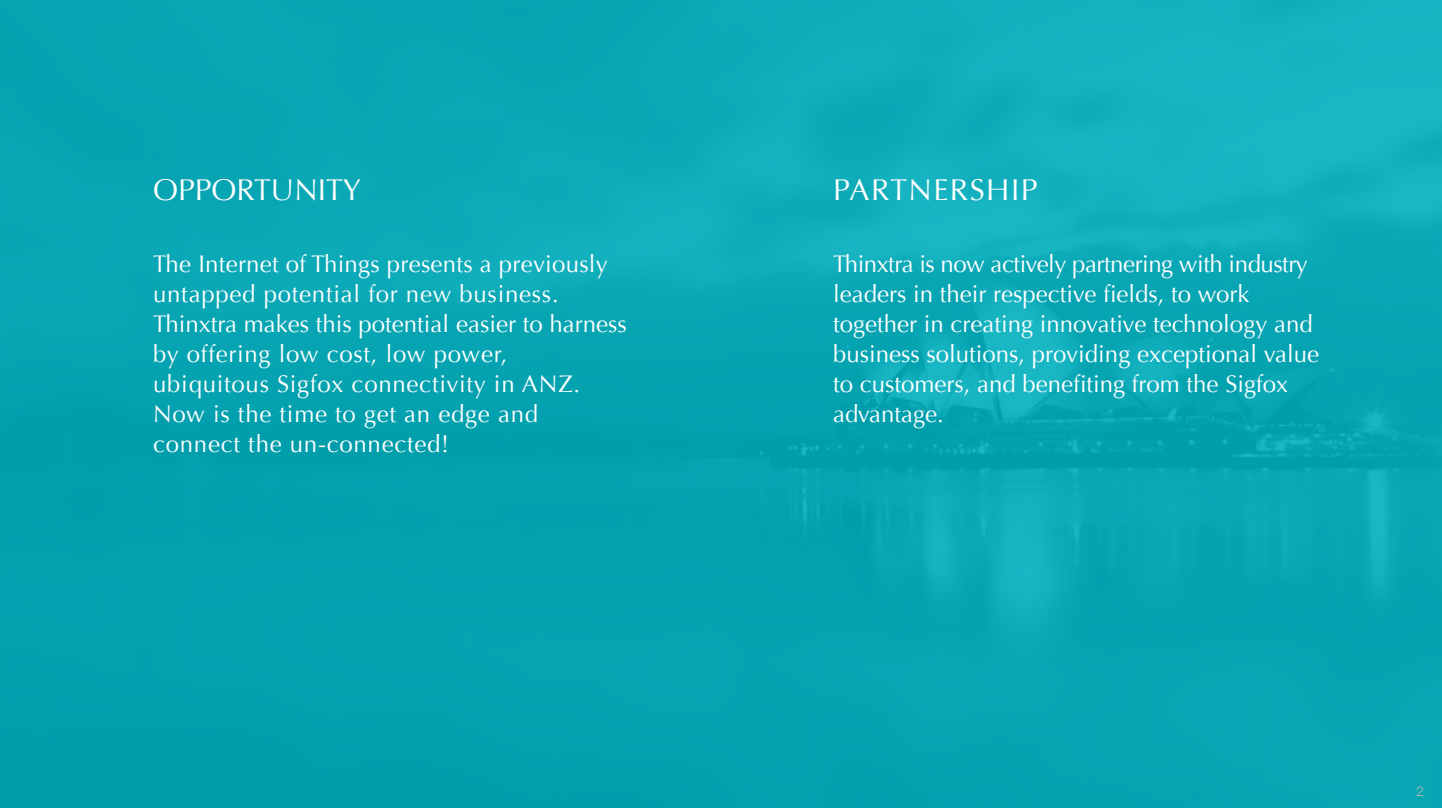
<style>
.page{position:relative;width:1442px;height:808px;background:#fff}
.page>*{position:absolute;margin:0;border:0;box-sizing:border-box;transform-origin:0 0}
.t1{font:30px "Optima";color:#fff}
.t2{font:30px "Optima";letter-spacing:.05em;color:#fff}
.t3{font:24px/30px "Optima";letter-spacing:.03em;color:#fff}
.t4{font:24px/30px "Optima";color:#fff}
.t5{font:300 13.5px "Helvetica Neue";color:#b6b8ba}
.s1{font-style:inherit}
</style>
<div class="page">
<img style="left:0;top:0;width:1441px;height:808px">
<p class="t1" style="left:153px;top:172px;width:209px">OPPORTUNITY</p>
<p class="t3" style="left:153px;top:249px;width:475px">The Internet of Things presents a previously untapped potential for new business.<br>Thinxtra makes this potential easier to harness by offering low cost, low power, ubiquitous S<span class="s1">igfox</span> connectivity in ANZ.<br>Now is the time to get an edge and connect the un-connected!</p>
<p class="t2" style="left:833px;top:172px;width:206px">PARTNERSHIP</p>
<p class="t4" style="left:833px;top:249px;width:488px">Thinxtra is now actively partnering with industry leaders in their respective fields, to work together in creating innovative technology and business solutions, providing exceptional value to customers, and benefiting from the S<span class="s1">igfox </span>advantage.</p>
<p class="t5" style="left:1416px;top:782px;width:9px">2</p>
</div>
